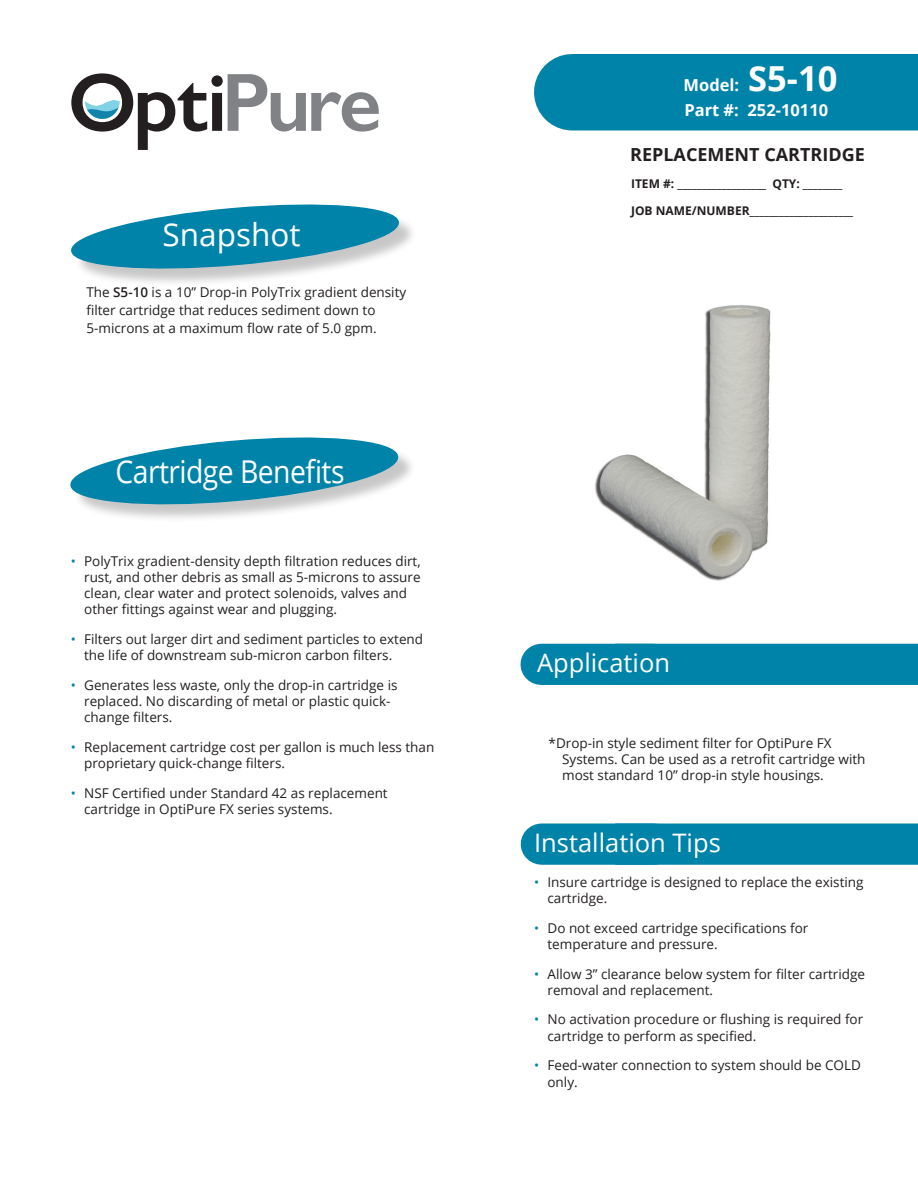
<style>
.page{position:relative;width:918px;height:1188px;background:#fff}
.page>*{position:absolute;margin:0;border:0;box-sizing:border-box;transform-origin:0 0}
.t1{font:31.5px "Open Sans";letter-spacing:-.02em;color:#fff;scale:.9 1}
.t2{font:31.5px "Open Sans";color:#fff}
.t3{font:25.5px "Open Sans";color:#fff}
.t4{font:700 18px "Open Sans";color:#231f20}
.t5{font:700 16.5px "Open Sans";color:#fff}
.t6{font:13.5px/16.2px "Open Sans";color:#231f20}
.t7{font:700 12px "Open Sans";color:#231f20}
.s1{font-weight:600}
.s2{color:#0083a9}
.s3{font-size:34.5px}
</style>
<div class="page">
<div style="left:572px;top:54px;width:346px;height:76px;background:#0083a9"></div>
<div style="left:542px;top:644px;width:112px;height:41px;background:#0083a9"></div>
<div style="left:636px;top:644px;width:282px;height:41px;background:#0083a9"></div>
<div style="left:74px;top:207px;width:343px;height:80px;background:#231f20;opacity:.25"></div>
<svg style="left:71px;top:204px;width:329px;height:68px"></svg>
<div style="left:73px;top:440px;width:344px;height:83px;background:#231f20;opacity:.25"></div>
<svg style="left:70px;top:437px;width:329px;height:71px"></svg>
<div style="left:542px;top:823px;width:112px;height:42px;background:#0083a9"></div>
<div style="left:636px;top:823px;width:282px;height:42px;background:#0083a9"></div>
<img style="left:595px;top:305px;width:176px;height:276px">
<svg style="left:71px;top:73px;width:308px;height:77px"></svg>
<p class="t2" style="left:163px;top:213px;width:139px">Snapshot</p>
<p class="t6" style="left:86px;top:283px;width:321px;line-height:18px">The <span class="s1">S5-10</span> is a 10” Drop-in PolyTrix gradient density filter cartridge that reduces sediment down to<br>5-microns at a maximum flow rate of 5.0 gpm.</p>
<p class="t1" style="left:116px;top:450px;width:256px">Cartridge Benefits</p>
<p class="t6" style="left:84px;top:552px;width:338px;text-indent:-14px"><span class="s2">•</span> PolyTrix gradient-density depth filtration reduces dirt, rust, and other debris as small as 5-microns to assure clean, clear water and protect solenoids, valves and other fittings against wear and plugging.</p>
<p class="t6" style="left:84px;top:631px;width:340px;text-indent:-14px"><span class="s2">•</span> Filters out larger dirt and sediment particles to extend the life of downstream sub-micron carbon filters.</p>
<p class="t6" style="left:84px;top:677px;width:315px;text-indent:-14px"><span class="s2">•</span> Generates less waste, only the drop-in cartridge is replaced. No discarding of metal or plastic quick&shy;change filters.</p>
<p class="t6" style="left:84px;top:739px;width:352px;text-indent:-14px"><span class="s2">•</span> Replacement cartridge cost per gallon is much less than proprietary quick-change filters.</p>
<p class="t6" style="left:84px;top:785px;width:305px;text-indent:-14px"><span class="s2">•</span> NSF Certified under Standard 42 as replacement cartridge in OptiPure FX series systems.</p>
<p class="t5" style="left:684px;top:73px;width:155px">Model: <span class="s3">S5-10</span></p>
<p class="t5" style="left:684px;top:99px;width:145px">Part #: 252-10110</p>
<p class="t4" style="left:630px;top:142px;width:236px">REPLACEMENT CARTRIDGE</p>
<p class="t7" style="left:631px;top:175px;width:213px">ITEM #: __________________ QTY: ________</p>
<p class="t7" style="left:631px;top:202px;width:224px">JOB NAME/NUMBER_____________________</p>
<p class="t3" style="left:537px;top:645px;width:135px">Application</p>
<p class="t6" style="left:562px;top:735px;width:305px;text-indent:-14px">*Drop-in style sediment filter for OptiPure FX<br>Systems. Can be used as a retrofit cartridge with most standard 10” drop-in style housings.</p>
<p class="t3" style="left:534px;top:825px;width:188px">Installation Tips</p>
<p class="t6" style="left:548px;top:873px;width:318px;text-indent:-14px"><span class="s2">•</span> Insure cartridge is designed to replace the existing cartridge.</p>
<p class="t6" style="left:548px;top:919px;width:262px;text-indent:-14px"><span class="s2">•</span> Do not exceed cartridge specifications for temperature and pressure.</p>
<p class="t6" style="left:548px;top:965px;width:319px;text-indent:-14px"><span class="s2">•</span> Allow 3” clearance below system for filter cartridge removal and replacement.</p>
<p class="t6" style="left:548px;top:1011px;width:317px;text-indent:-14px"><span class="s2">•</span> No activation procedure or flushing is required for cartridge to perform as specified.</p>
<p class="t6" style="left:548px;top:1057px;width:315px;text-indent:-14px"><span class="s2">•</span> Feed-water connection to system should be COLD only.</p>
</div>
